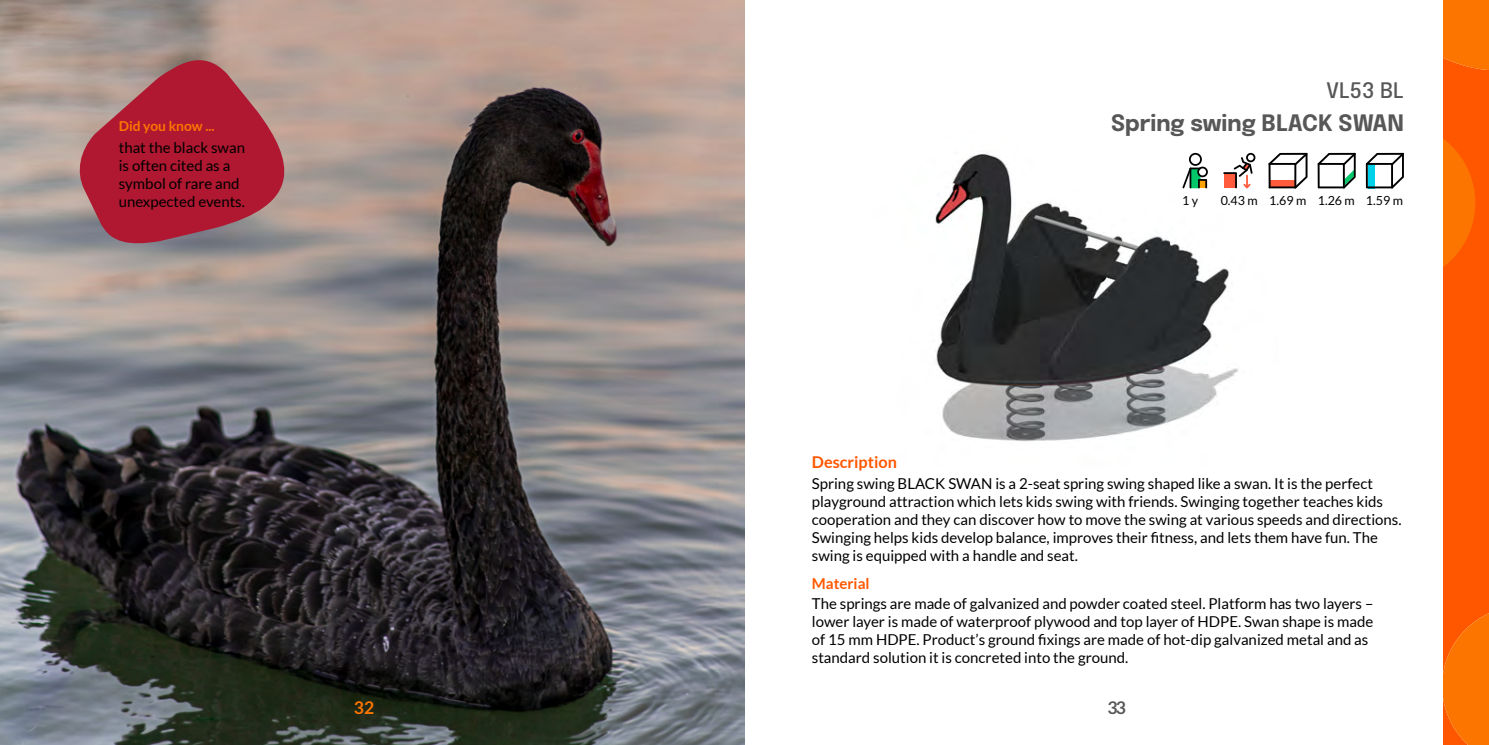
<style>
.page{position:relative;width:1489px;height:745px;background:#fff}
.page>*{position:absolute;margin:0;border:0;box-sizing:border-box;transform-origin:0 0}
.t1{font:700 22.5px "Epilogue";color:#575757}
.t2{font:500 21.25px "Epilogue";color:#575757}
.t3{font:700 17.5px "Lato";color:#fc7500}
.t4{font:700 17.5px "Lato";color:#575757}
.t5{font:700 16.25px "Lato";color:#ff5700}
.t6{font:15px/18px "Lato";color:#000}
.t7{font:700 15px "Lato";color:#ff5700}
.t8{font:700 13.75px "Lato";color:#fc7500}
.t9{font:12.5px "Lato";color:#000}
</style>
<div class="page">
<svg style="left:1443px;top:0;width:46px;height:744px;background:#fe6000"></svg>
<img style="left:0;top:0;width:744px;height:744px">
<svg style="left:76px;top:47px;width:228px;height:199px;background:#ad4e59"></svg>
<img style="left:933px;top:152px;width:345px;height:290px">
<svg style="left:1268px;top:153px;width:39px;height:35px"></svg>
<svg style="left:1365px;top:153px;width:38px;height:35px"></svg>
<svg style="left:1317px;top:153px;width:38px;height:35px"></svg>
<svg style="left:1182px;top:153px;width:25px;height:35px"></svg>
<svg style="left:1223px;top:153px;width:32px;height:35px"></svg>
<p class="t8" style="left:119px;top:118px;width:97px">Did you know ...</p>
<p class="t6" style="left:119px;top:139px;width:128px">that the black swan is often cited as a symbol of rare and unexpected events.</p>
<h2 class="t2" style="left:1326px;top:75px;width:79px">VL53 BL</h2>
<h1 class="t1" style="left:1110px;top:106px;width:294px">Spring swing BLACK SWAN</h1>
<p class="t9" style="left:1182px;top:194px;width:18px">1 y</p>
<p class="t9" style="left:1220px;top:194px;width:184px">0.43 m 1.69 m 1.26 m 1.59 m</p>
<p class="t5" style="left:811px;top:452px;width:87px">Description</p>
<p class="t6" style="left:811px;top:474px;width:591px">Spring swing BLACK SWAN is a 2-seat spring swing shaped like a swan. It is the perfect playground attraction which lets kids swing with friends. Swinging together teaches kids cooperation and they can discover how to move the swing at various speeds and directions.<br>Swinging helps kids develop balance, improves their fitness, and lets them have fun. The swing is equipped with a handle and seat.</p>
<p class="t7" style="left:811px;top:574px;width:59px">Material</p>
<p class="t6" style="left:811px;top:594px;width:563px">The springs are made of galvanized and powder coated steel. Platform has two layers – lower layer is made of waterproof plywood and top layer of HDPE. Swan shape is made of 15 mm HDPE. Product’s ground fixings are made of hot-dip galvanized metal and as standard solution it is concreted into the ground.</p>
<p class="t3" style="left:354px;top:697px;width:22px">32</p>
<p class="t4" style="left:1107px;top:697px;width:20px">33</p>
</div>
